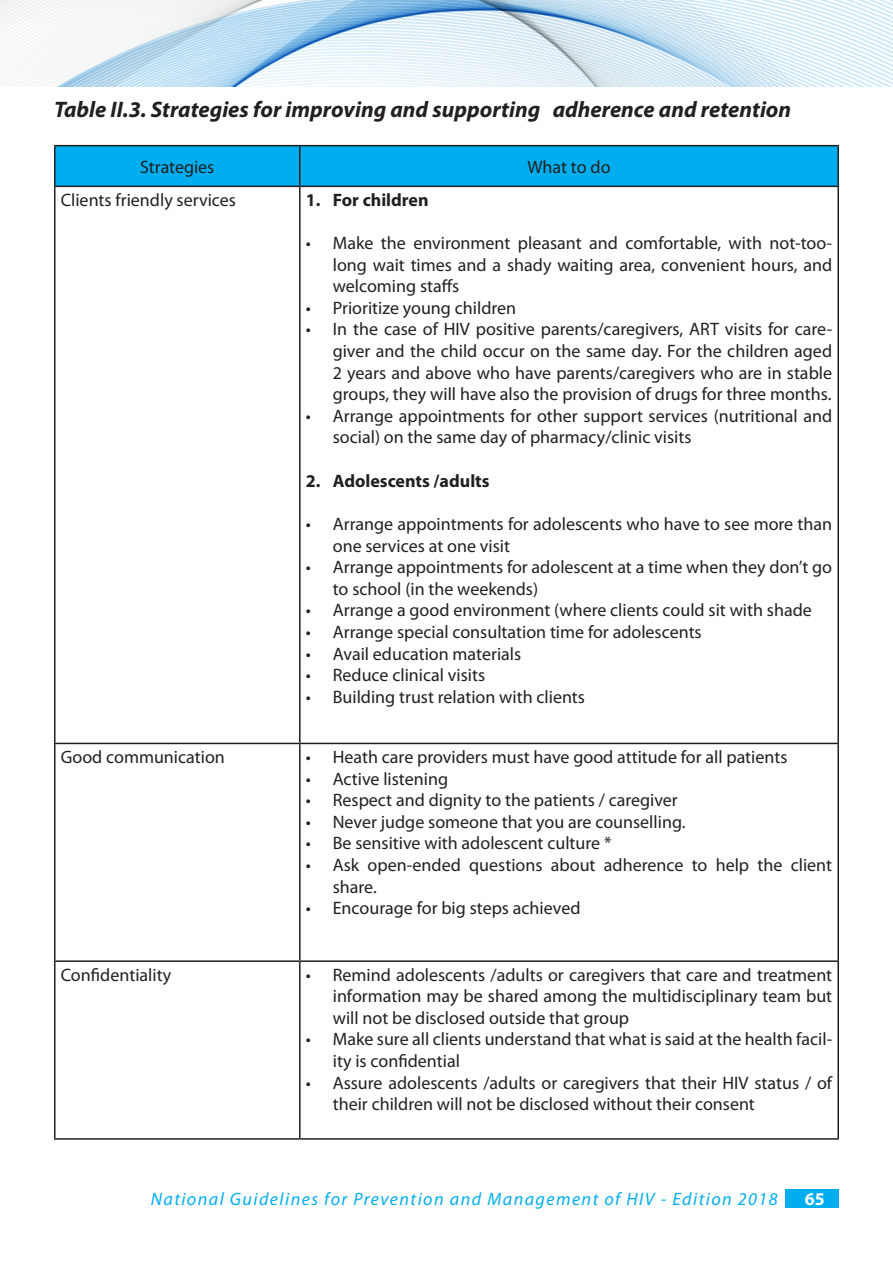
<style>
.page{position:relative;width:893px;height:1263px;background:#fff}
.page>*{position:absolute;margin:0;border:0;box-sizing:border-box;transform-origin:0 0}
.t1{font:italic 700 22.5px "Myriad Pro";color:#231f20}
.t2{font:18px/21.6px "Myriad Pro";color:#231f20}
.t3{font:italic 18px "Myriad Pro";letter-spacing:.08em;color:#00aeef}
.t4{font:700 18px "Myriad Pro";color:#231f20}
.t5{font:700 18px "Myriad Pro";color:#fff}
</style>
<div class="page">
<svg style="left:0;top:0;width:893px;height:86px"></svg>
<div style="left:786px;top:1189px;width:53px;height:19px;background:#00aeef"></div>
<div style="left:55px;top:146px;width:782px;height:40px;background:#00aeef"></div>
<hr style="left:54px;top:145px;width:246px;height:1px;background:#231f20">
<hr style="left:54px;top:146px;width:1px;height:40px;background:#231f20">
<hr style="left:300px;top:145px;width:539px;height:1px;background:#231f20">
<hr style="left:299px;top:146px;width:2px;height:40px;background:#231f20">
<hr style="left:837px;top:146px;width:2px;height:40px;background:#231f20">
<hr style="left:54px;top:186px;width:246px;height:1px;background:#231f20">
<hr style="left:54px;top:187px;width:1px;height:556px;background:#231f20">
<hr style="left:300px;top:186px;width:539px;height:1px;background:#231f20">
<hr style="left:299px;top:187px;width:2px;height:556px;background:#231f20">
<hr style="left:837px;top:187px;width:2px;height:556px;background:#231f20">
<hr style="left:54px;top:743px;width:246px;height:1px;background:#231f20">
<hr style="left:54px;top:744px;width:1px;height:216px;background:#231f20">
<hr style="left:300px;top:743px;width:539px;height:1px;background:#231f20">
<hr style="left:299px;top:744px;width:2px;height:216px;background:#231f20">
<hr style="left:837px;top:744px;width:2px;height:216px;background:#231f20">
<hr style="left:54px;top:960px;width:246px;height:2px;background:#231f20">
<hr style="left:54px;top:962px;width:1px;height:176px;background:#231f20">
<hr style="left:300px;top:960px;width:539px;height:2px;background:#231f20">
<hr style="left:299px;top:962px;width:2px;height:176px;background:#231f20">
<hr style="left:837px;top:962px;width:2px;height:176px;background:#231f20">
<hr style="left:54px;top:1138px;width:246px;height:2px;background:#231f20">
<hr style="left:300px;top:1138px;width:539px;height:2px;background:#231f20">
<p class="t1" style="left:54px;top:95px;width:739px">Table II.3. Strategies for improving and supporting adherence and retention</p>
<p class="t2" style="left:140px;top:156px;width:76px">Strategies</p>
<p class="t2" style="left:527px;top:156px;width:85px">What to do</p>
<p class="t2" style="left:61px;top:189px;width:177px">Clients friendly services</p>
<p class="t4" style="left:306px;top:188px;width:124px">1. For children</p>
<p class="t2" style="left:333px;top:232px;width:501px;text-align:justify;text-indent:-27px">• Make the environment pleasant and comfortable, with not-too&shy;long wait times and a shady waiting area, convenient hours, and welcoming staffs</p>
<p class="t2" style="left:306px;top:297px;width:212px">• Prioritize young children</p>
<p class="t2" style="left:333px;top:318px;width:501px;text-align:justify;text-indent:-27px">• In the case of HIV positive parents/caregivers, ART visits for care&shy;giver and the child occur on the same day. For the children aged 2 years and above who have parents/caregivers who are in stable groups, they will have also the provision of drugs for three months.</p>
<p class="t2" style="left:333px;top:405px;width:501px;text-indent:-27px">• Arrange appointments for other support services (nutritional and social) on the same day of pharmacy/clinic visits</p>
<p class="t4" style="left:306px;top:469px;width:185px">2. Adolescents /adults</p>
<p class="t2" style="left:333px;top:513px;width:501px;text-indent:-27px">• Arrange appointments for adolescents who have to see more than one services at one visit</p>
<p class="t2" style="left:333px;top:556px;width:501px;text-indent:-27px">• Arrange appointments for adolescent at a time when they don’t go to school (in the weekends)</p>
<p class="t2" style="left:306px;top:599px;width:508px">• Arrange a good environment (where clients could sit with shade</p>
<p class="t2" style="left:306px;top:621px;width:397px">• Arrange special consultation time for adolescents</p>
<p class="t2" style="left:306px;top:642px;width:217px">• Avail education materials</p>
<p class="t2" style="left:306px;top:664px;width:181px">• Reduce clinical visits</p>
<p class="t2" style="left:306px;top:686px;width:281px">• Building trust relation with clients</p>
<p class="t2" style="left:61px;top:746px;width:166px">Good communication</p>
<p class="t2" style="left:306px;top:746px;width:483px">• Heath care providers must have good attitude for all patients</p>
<p class="t2" style="left:306px;top:767px;width:144px">• Active listening</p>
<p class="t2" style="left:306px;top:789px;width:373px">• Respect and dignity to the patients / caregiver</p>
<p class="t2" style="left:306px;top:811px;width:381px">• Never judge someone that you are counselling.</p>
<p class="t2" style="left:306px;top:832px;width:307px">• Be sensitive with adolescent culture *</p>
<p class="t2" style="left:333px;top:854px;width:501px;text-indent:-27px">• Ask open-ended questions about adherence to help the client share.</p>
<p class="t2" style="left:306px;top:897px;width:276px">• Encourage for big steps achieved</p>
<p class="t2" style="left:61px;top:963px;width:112px">Confidentiality</p>
<p class="t2" style="left:333px;top:963px;width:501px;text-align:justify;text-indent:-27px">• Remind adolescents /adults or caregivers that care and treatment information may be shared among the multidisciplinary team but will not be disclosed outside that group</p>
<p class="t2" style="left:333px;top:1028px;width:501px;text-indent:-27px">• Make sure all clients understand that what is said at the health facil&shy;ity is confidential</p>
<p class="t2" style="left:333px;top:1071px;width:501px;text-indent:-27px">• Assure adolescents /adults or caregivers that their HIV status / of their children will not be disclosed without their consent</p>
<p class="t3" style="left:151px;top:1188px;width:628px">National Guidelines for Prevention and Management of HIV - Edition 2018</p>
<p class="t5" style="left:805px;top:1187px;width:21px">65</p>
</div>
